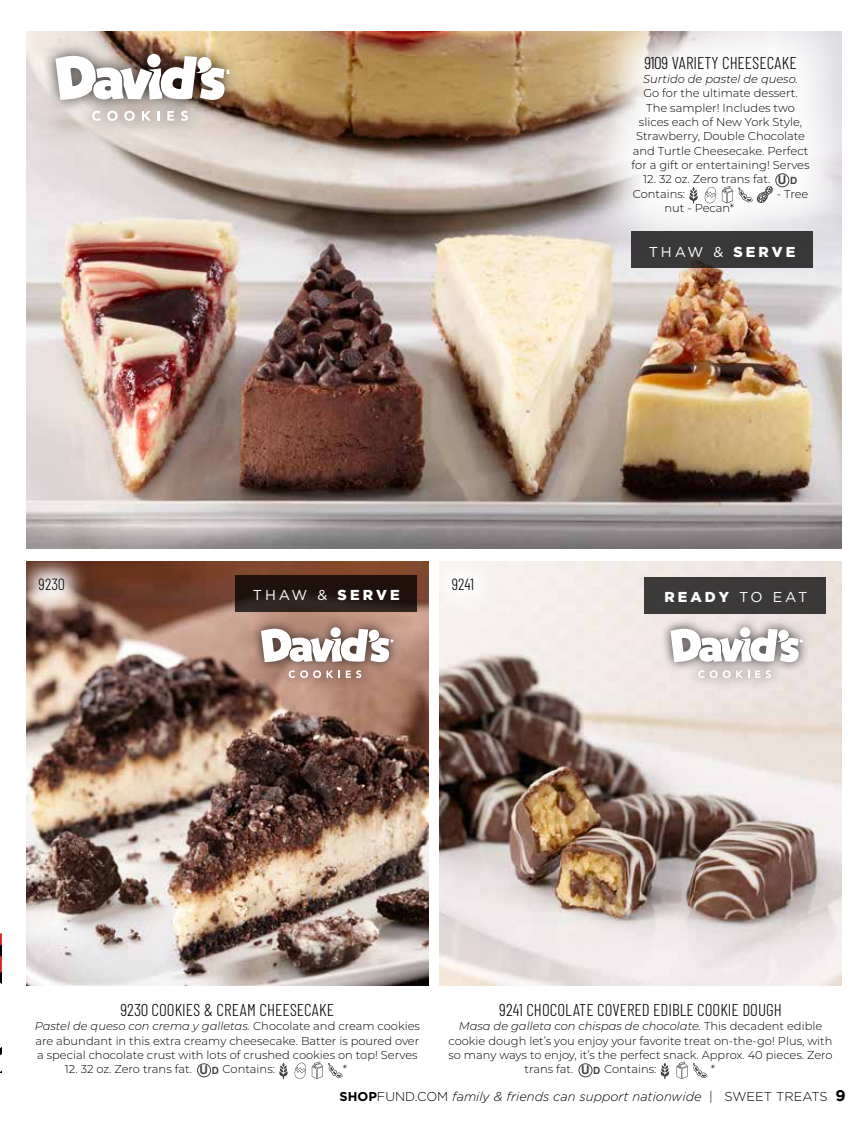
<style>
.page{position:relative;width:864px;height:1134px;background:#fff}
.page>*{position:absolute;margin:0;border:0;box-sizing:border-box;transform-origin:0 0}
.t1{font:300 17.25px "Barlow Condensed";color:#000}
.t2{font:300 16.2px "Barlow Condensed";color:#000}
.t3{font:700 15.45px "Gotham";color:#000}
.t4{font:14.4px "Gotham";letter-spacing:.2em;color:#fff}
.t5{font:900 14.4px "Gotham";letter-spacing:.215em;color:#fff}
.t6{font:300 12.9px "Gotham";color:#000}
.t7{font:italic 300 12.75px "Gotham";color:#000}
.t8{font:300 11.4px/14.4px "Montserrat";color:#000;text-align:center}
.t9{font:italic 300 11.4px "Montserrat";color:#000}
.s1{font-family:"Arial";font-weight:700;font-size:12px}
.s2{font-family:"Arial";font-weight:700;font-size:9.9px}
.s3{font-weight:900}
.s4{font-weight:400}
.s5{font-style:italic}
.s6{font-style:normal}
.s7{font-weight:700;font-style:normal}
.s8{font-style:normal;font-size:12.9px}
</style>
<div class="page">
<img style="left:27px;top:32px;width:814px;height:517px">
<svg style="left:566px;top:31px;width:276px;height:249px"></svg>
<div style="left:775px;top:173px;width:14px;height:14px;border:1px solid #000;border-radius:50%"></div>
<svg style="left:689px;top:187px;width:9px;height:16px"></svg>
<svg style="left:704px;top:187px;width:12px;height:16px"></svg>
<svg style="left:722px;top:186px;width:52px;height:17px"></svg>
<div style="left:631px;top:232px;width:181px;height:36px;background:#393839"></div>
<img style="left:27px;top:562px;width:401px;height:423px">
<img style="left:440px;top:562px;width:401px;height:423px">
<svg style="left:26px;top:561px;width:64px;height:55px;background:#a3887c"></svg>
<div style="left:197px;top:1063px;width:14px;height:14px;border:1px solid #000;border-radius:50%"></div>
<svg style="left:279px;top:1063px;width:9px;height:16px"></svg>
<svg style="left:294px;top:1063px;width:12px;height:16px"></svg>
<svg style="left:312px;top:1062px;width:31px;height:17px"></svg>
<div style="left:427px;top:553px;width:72px;height:63px;background:#faf7f5"></div>
<div style="left:578px;top:1063px;width:15px;height:14px;border:1px solid #000;border-radius:50%"></div>
<svg style="left:661px;top:1063px;width:8px;height:16px"></svg>
<svg style="left:677px;top:1062px;width:31px;height:17px"></svg>
<div style="left:235px;top:575px;width:181px;height:36px;background:linear-gradient(to bottom,#190a05,#2e2420)"></div>
<div style="left:644px;top:578px;width:182px;height:36px;background:#3b3939"></div>
<svg style="left:1px;top:933px;width:1px;height:140px"></svg>
<hr style="left:0;top:933px;width:1px;height:140px;background:#000">
<hr style="left:270px;top:933px;width:1px;height:140px;background:#000">
<div style="left:41px;top:39px;width:203px;height:96px;background:#000;opacity:.75"></div>
<svg style="left:92px;top:111px;width:9px;height:10px"></svg>
<svg style="left:107px;top:111px;width:11px;height:10px"></svg>
<svg style="left:124px;top:111px;width:11px;height:10px"></svg>
<svg style="left:142px;top:111px;width:9px;height:10px"></svg>
<svg style="left:157px;top:111px;width:3px;height:10px"></svg>
<svg style="left:167px;top:111px;width:7px;height:10px"></svg>
<svg style="left:181px;top:111px;width:7px;height:10px"></svg>
<svg style="left:55px;top:54px;width:175px;height:46px"></svg>
<div style="left:250px;top:617px;width:154px;height:72px;background:#000;opacity:.75"></div>
<svg style="left:289px;top:670px;width:32px;height:8px"></svg>
<svg style="left:327px;top:671px;width:13px;height:7px"></svg>
<svg style="left:346px;top:670px;width:15px;height:8px"></svg>
<svg style="left:261px;top:627px;width:133px;height:35px"></svg>
<div style="left:660px;top:617px;width:153px;height:72px;background:#000;opacity:.75"></div>
<svg style="left:698px;top:670px;width:51px;height:8px"></svg>
<svg style="left:755px;top:671px;width:5px;height:7px"></svg>
<svg style="left:766px;top:670px;width:5px;height:8px"></svg>
<svg style="left:670px;top:627px;width:133px;height:35px"></svg>
<h1 class="t1" style="left:644px;top:52px;width:154px">9109 VARIETY CHEESECAKE</h1>
<p class="t9" style="left:643px;top:71px;width:156px">Surtido de pastel de queso.</p>
<p class="t8" style="left:632px;top:86px;width:179px">Go for the ultimate dessert.<br>The sampler! Includes two slices each of New York Style,<br>Strawberry, Double Chocolate and Turtle Cheesecake. Perfect for a gift or entertaining! Serves</p>
<p class="t8" style="left:633px;top:172px;width:166px;text-align:left;text-indent:10px">12. 32 oz. Zero trans fat. <span class="s1">U</span> <span class="s2">D<br></span>Contains:</p>
<p class="t8" style="left:777px;top:186px;width:33px">- Tree</p>
<h2 class="t2" style="left:39px;top:574px;width:28px">9230</h2>
<p class="t8" style="left:664px;top:200px;width:71px">nut - Pecan*</p>
<p class="t4" style="left:649px;top:242px;width:148px">THAW &amp; <span class="s3">SERVE</span></p>
<h2 class="t2" style="left:452px;top:574px;width:24px">9241</h2>
<p class="t4" style="left:253px;top:585px;width:148px">THAW &amp; <span class="s3">SERVE</span></p>
<p class="t5" style="left:664px;top:589px;width:144px">READY <span class="s4">TO EAT</span></p>
<h1 class="t1" style="left:120px;top:999px;width:215px">9230 COOKIES &amp; CREAM CHEESECAKE</h1>
<p class="t8" style="left:35px;top:1019px;width:387px;text-align:justify"><span class="s5">Pastel de queso con crema y galletas.</span> Chocolate and cream cookies are abundant in this extra creamy cheesecake. Batter is poured over a special chocolate crust with lots of crushed cookies on top! Serves</p>
<p class="t8" style="left:65px;top:1062px;width:212px">12. 32 oz. Zero trans fat. <span class="s1">U</span> <span class="s2">D</span> Contains:</p>
<p class="t8" style="left:343px;top:1062px;width:6px">*</p>
<h1 class="t1" style="left:499px;top:999px;width:284px">9241 CHOCOLATE COVERED EDIBLE COOKIE DOUGH</h1>
<p class="t9" style="left:459px;top:1019px;width:365px">Masa de galleta con chispas de chocolate. <span class="s6">This decadent edible</span></p>
<p class="t8" style="left:448px;top:1033px;width:386px">cookie dough let’s you enjoy your favorite treat on-the-go! Plus, with</p>
<p class="t8" style="left:448px;top:1047px;width:386px">so many ways to enjoy, it’s the perfect snack. Approx. 40 pieces. Zero</p>
<p class="t8" style="left:524px;top:1062px;width:134px">trans fat. <span class="s1">U</span> <span class="s2">D</span> Contains:</p>
<p class="t8" style="left:711px;top:1062px;width:6px">*</p>
<p class="t7" style="left:340px;top:1089px;width:404px"><span class="s7">SHOP</span><span class="s6">FUND.COM</span> family &amp; friends can support nationwide <span class="s8">| SWEET</span></p>
<p class="t6" style="left:776px;top:1088px;width:18px">TREATS</p>
<h3 class="t3" style="left:835px;top:1085px;width:12px">9</h3>
</div>
